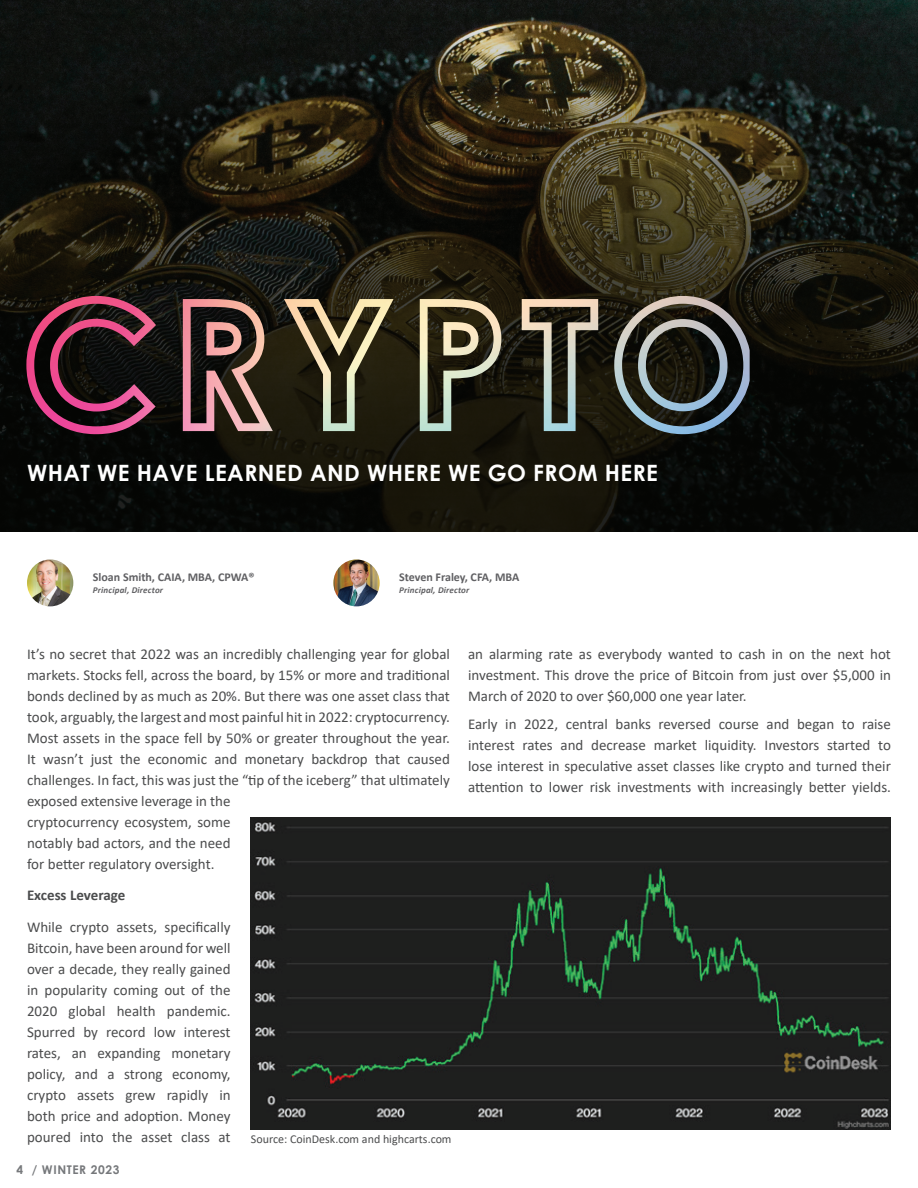
<style>
.page{position:relative;width:918px;height:1188px;background:#fff}
.page>*{position:absolute;margin:0;border:0;box-sizing:border-box;transform-origin:0 0}
.t1{font:700 22.5px "Century Gothic";letter-spacing:.02em;color:#fff}
.t2{font:15px/21px "Calibri";color:#4b4c4d;text-align:justify}
.t3{font:700 15px "Calibri";color:#4b4c4d}
.t4{font:700 12px "Calibri";color:#606063}
.t5{font:12px "Calibri";color:#4b4c4d}
.t6{font:700 12px "Century Gothic";letter-spacing:.05em;color:#76787b}
.t7{font:italic 700 9px "Calibri";letter-spacing:.02em;color:#606063}
</style>
<div class="page">
<svg style="left:0;top:0;width:918px;height:531px;background:#1b1a11"></svg>
<img style="left:26px;top:296px;width:724px;height:138px">
<img style="left:27px;top:559px;width:46px;height:47px;border-radius:23px">
<img style="left:333px;top:559px;width:47px;height:47px;border-radius:23px">
<img style="left:251px;top:817px;width:640px;height:312px">
<h1 class="t1" style="left:27px;top:455px;width:632px">WHAT WE HAVE LEARNED AND WHERE WE GO FROM HERE</h1>
<p class="t4" style="left:93px;top:568px;width:163px">Sloan Smith, CAIA, MBA, CPWA®</p>
<p class="t7" style="left:93px;top:583px;width:72px">Principal, Director</p>
<p class="t4" style="left:399px;top:568px;width:122px">Steven Fraley, CFA, MBA</p>
<p class="t7" style="left:399px;top:583px;width:72px">Principal, Director</p>
<p class="t2" style="left:27px;top:643px;width:425px;text-align:left">It’s no secret that 2022 was an incredibly challenging year for global markets. Stocks fell, across the board, by 15% or more and traditional bonds declined by as much as 20%. But there was one asset class that took, arguably, the largest and most painful hit in 2022: cryptocurrency.<br>Most assets in the space fell by 50% or greater throughout the year.<br>It wasn’t just the economic and monetary backdrop that caused challenges. In fact, this was just the “tip of the iceberg” that ultimately exposed extensive leverage in the<br>cryptocurrency ecosystem, some<br>notably bad actors, and the need<br>for better regulatory oversight.</p>
<p class="t3" style="left:27px;top:884px;width:100px">Excess Leverage</p>
<p class="t2" style="left:27px;top:916px;width:205px">While crypto assets, specifically Bitcoin, have been around for well over a decade, they really gained in popularity coming out of the 2020 global health pandemic.<br>Spurred by record low interest rates, an expanding monetary policy, and a strong economy, crypto assets grew rapidly in both price and adoption. Money poured into the asset class at</p>
<p class="t5" style="left:251px;top:1131px;width:202px">Source: CoinDesk.com and highcarts.com</p>
<p class="t6" style="left:17px;top:1161px;width:104px">4 / WINTER 2023</p>
<p class="t2" style="left:468px;top:643px;width:424px">an alarming rate as everybody wanted to cash in on the next hot investment. This drove the price of Bitcoin from just over $5,000 in March of 2020 to over $60,000 one year later.</p>
<p class="t2" style="left:468px;top:713px;width:424px">Early in 2022, central banks reversed course and began to raise interest rates and decrease market liquidity. Investors started to lose interest in speculative asset classes like crypto and turned their attention to lower risk investments with increasingly better yields.</p>
</div>
